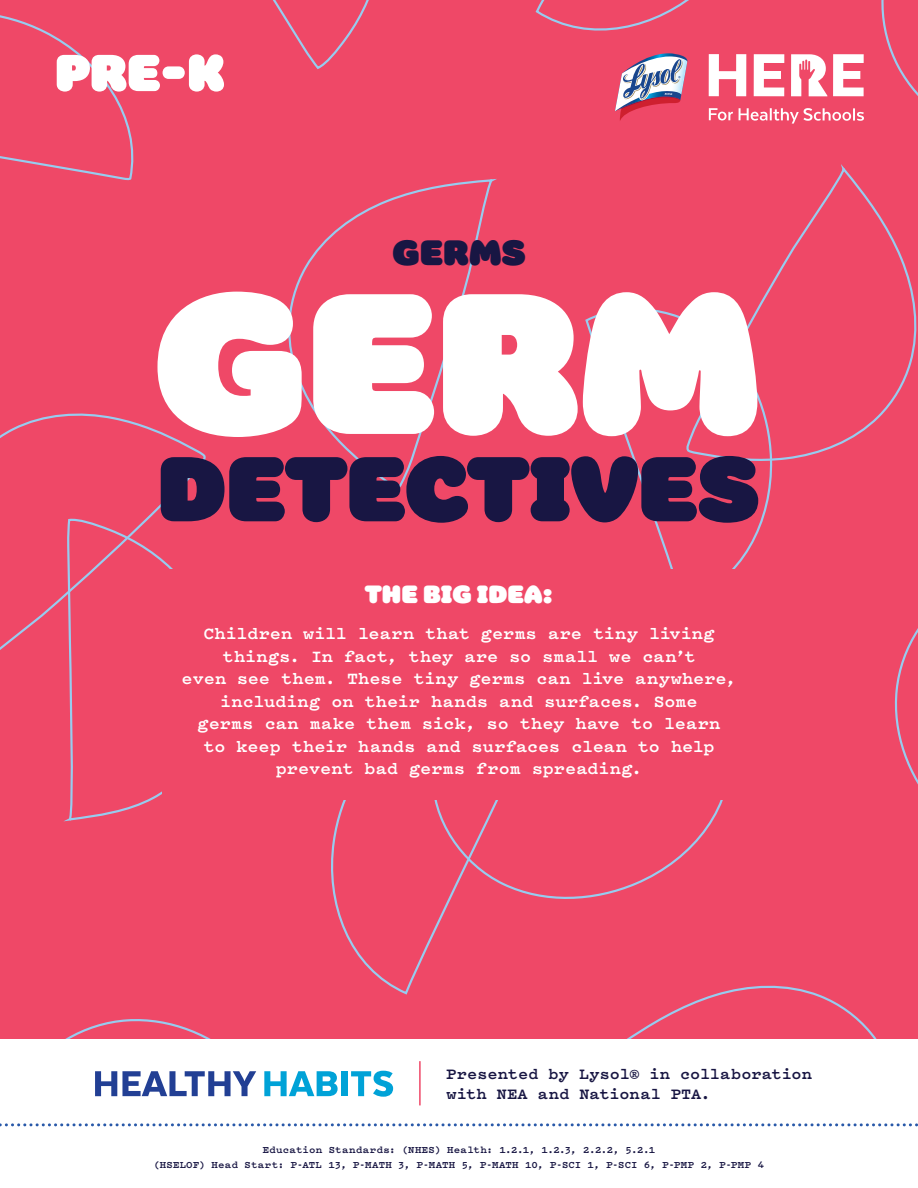
<style>
.page{position:relative;width:918px;height:1188px;background:#ef4867}
.page>*{position:absolute;margin:0;border:0;box-sizing:border-box;transform-origin:0 0}
.t1{font:202.5px "Colette Ultra Jumbo";color:#fff}
.t2{font:93px "Colette Ultra Jumbo";color:#181643}
.t3{font:52.5px "Colette Ultra Jumbo";color:#fff}
.t4{font:36px "Colette Ultra Jumbo";letter-spacing:.01em;color:#181643}
.t5{font:25.5px "Colette Ultra Jumbo";letter-spacing:.005em;color:#fff}
.t6{font:700 18px/22.5px "Pitch";letter-spacing:.01em;color:#fff;text-align:center}
.t7{font:700 16.5px/19.8px "Pitch";letter-spacing:.005em;color:#181643}
.t8{font:700 10.5px/15px "Pitch";letter-spacing:.02em;color:#181643;text-align:center}
</style>
<div class="page">
<svg style="left:67px;top:679px;width:95px;height:142px"></svg>
<svg style="left:0;top:413px;width:206px;height:266px"></svg>
<svg style="left:881px;top:0;width:37px;height:785px"></svg>
<svg style="left:762px;top:166px;width:156px;height:298px"></svg>
<svg style="left:585px;top:300px;width:190px;height:269px"></svg>
<svg style="left:617px;top:985px;width:287px;height:55px"></svg>
<svg style="left:0;top:15px;width:134px;height:166px"></svg>
<svg style="left:535px;top:0;width:154px;height:31px"></svg>
<svg style="left:273px;top:0;width:96px;height:69px"></svg>
<svg style="left:0;top:1019px;width:299px;height:21px"></svg>
<svg style="left:289px;top:179px;width:205px;height:310px"></svg>
<svg style="left:331px;top:800px;width:116px;height:195px"></svg>
<svg style="left:431px;top:800px;width:292px;height:107px"></svg>
<svg style="left:709px;top:54px;width:37px;height:42px"></svg>
<svg style="left:754px;top:54px;width:30px;height:42px"></svg>
<svg style="left:833px;top:54px;width:31px;height:42px"></svg>
<svg style="left:791px;top:54px;width:36px;height:42px"></svg>
<svg style="left:709px;top:108px;width:24px;height:12px"></svg>
<svg style="left:739px;top:108px;width:125px;height:16px"></svg>
<svg style="left:615px;top:53px;width:73px;height:68px"></svg>
<div style="left:0;top:1040px;width:918px;height:148px;background:#fff"></div>
<svg style="left:95px;top:1071px;width:161px;height:25px"></svg>
<svg style="left:264px;top:1071px;width:74px;height:25px"></svg>
<div style="left:342px;top:1071px;width:6px;height:25px;background:#00a2d7"></div>
<svg style="left:351px;top:1071px;width:42px;height:26px"></svg>
<hr style="left:419px;top:1061px;width:2px;height:44px;background:#ef4867">
<svg style="left:0;top:1123px;width:918px;height:3px"></svg>
<div style="left:162px;top:569px;width:594px;height:231px;background:#ef4867"></div>
<h3 class="t3" style="left:55px;top:33px;width:171px">PRE-K</h3>
<h3 class="t4" style="left:393px;top:225px;width:134px">GERMS</h3>
<h1 class="t1" style="left:154px;top:208px;width:609px">GERM</h1>
<h2 class="t2" style="left:157px;top:418px;width:603px">DETECTIVES</h2>
<h3 class="t5" style="left:365px;top:575px;width:189px">THE BIG IDEA:</h3>
<p class="t6" style="left:182px;top:622px;width:556px">Children will learn that germs are tiny living things. In fact, they are so small we can’t<br>even see them. These tiny germs can live anywhere, including on their hands and surfaces. Some<br>germs can make them sick, so they have to learn<br>to keep their hands and surfaces clean to help prevent bad germs from spreading.</p>
<p class="t7" style="left:447px;top:1063px;width:367px">Presented by Lysol® in collaboration with NEA and National PTA.</p>
<p class="t8" style="left:154px;top:1142px;width:612px">Education Standards: (NHES) Health: 1.2.1, 1.2.3, 2.2.2, 5.2.1<br>(HSELOF) Head Start: P-ATL 13, P-MATH 3, P-MATH 5, P-MATH 10, P-SCI 1, P-SCI 6, P-PMP 2, P-PMP 4</p>
</div>
